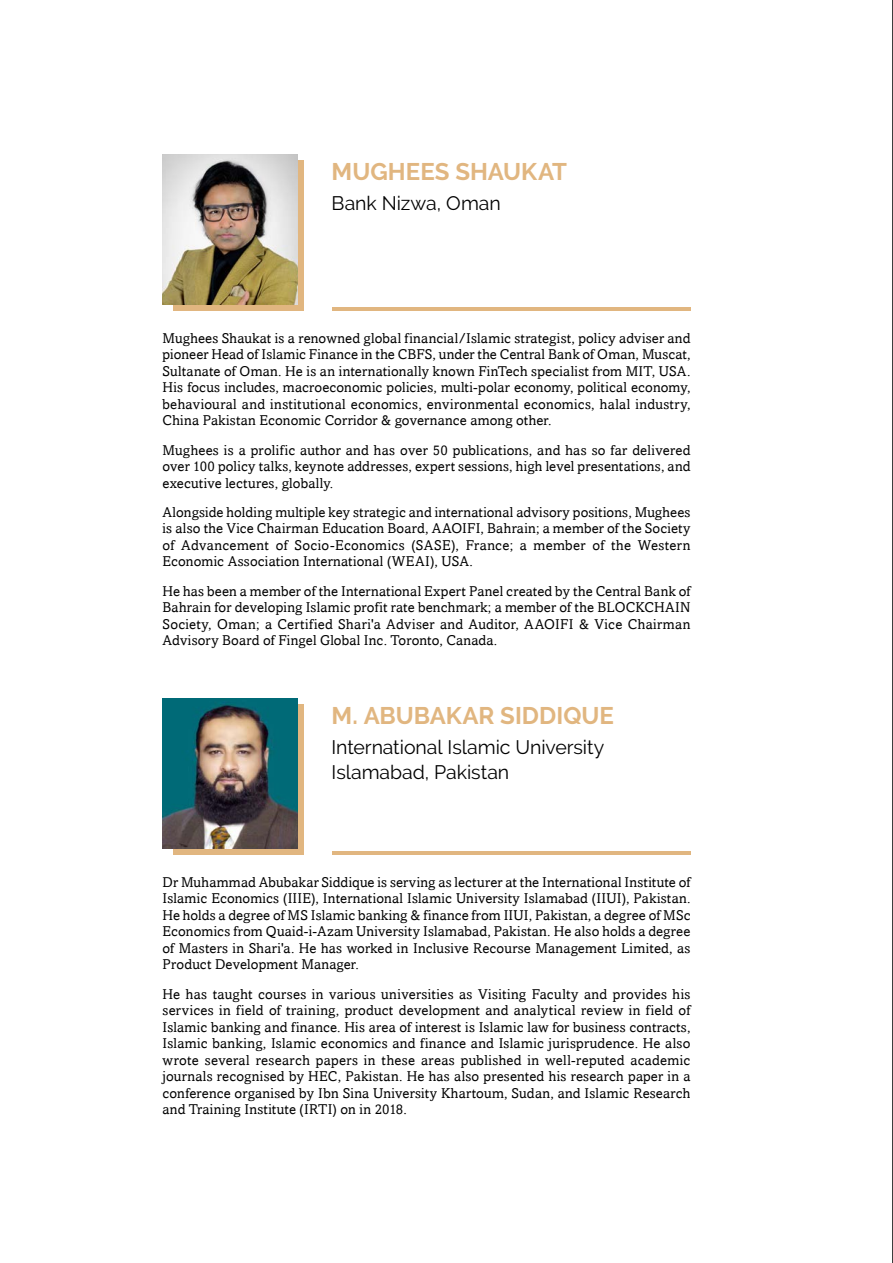
<style>
.page{position:relative;width:893px;height:1263px;background:#fff}
.page>*{position:absolute;margin:0;border:0;box-sizing:border-box;transform-origin:0 0}
.t1{font:700 24px "Raleway";color:#e1b680}
.t2{font:19.5px/25.5px "Raleway";letter-spacing:-.005em;color:#000}
.t3{font:14.25px/16.5px "Amasis";letter-spacing:.01em;color:#000;text-align:justify}
</style>
<div class="page">
<div style="left:173px;top:704px;width:130px;height:150px;background:#e1b680"></div>
<img style="left:162px;top:698px;width:136px;height:150px">
<hr style="left:332px;top:851px;width:358px;height:3px;background:#e1b680">
<div style="left:173px;top:160px;width:130px;height:150px;background:#e1b680"></div>
<img style="left:162px;top:154px;width:136px;height:150px">
<hr style="left:332px;top:307px;width:358px;height:3px;background:#e1b680">
<svg style="left:892px;top:0;width:1px;height:1263px"></svg>
<h1 class="t1" style="left:332px;top:158px;width:237px">MUGHEES SHAUKAT</h1>
<h2 class="t2" style="left:332px;top:190px;width:171px">Bank Nizwa, Oman</h2>
<p class="t3" style="left:162px;top:330px;width:529px">Mughees Shaukat is a renowned global financial/Islamic strategist, policy adviser and pioneer Head of Islamic Finance in the CBFS, under the Central Bank of Oman, Muscat, Sultanate of Oman. He is an internationally known FinTech specialist from MIT, USA.<br>His focus includes, macroeconomic policies, multi-polar economy, political economy, behavioural and institutional economics, environmental economics, halal industry, China Pakistan Economic Corridor &amp; governance among other.</p>
<p class="t3" style="left:162px;top:441px;width:529px">Mughees is a prolific author and has over 50 publications, and has so far delivered over 100 policy talks, keynote addresses, expert sessions, high level presentations, and executive lectures, globally.</p>
<p class="t3" style="left:162px;top:504px;width:529px">Alongside holding multiple key strategic and international advisory positions, Mughees is also the Vice Chairman Education Board, AAOIFI, Bahrain; a member of the Society of Advancement of Socio-Economics (SASE), France; a member of the Western Economic Association International (WEAI), USA.</p>
<p class="t3" style="left:162px;top:582px;width:530px">He has been a member of the International Expert Panel created by the Central Bank of Bahrain for developing Islamic profit rate benchmark; a member of the BLOCKCHAIN Society, Oman; a Certified Shari'a Adviser and Auditor, AAOIFI &amp; Vice Chairman Advisory Board of Fingel Global Inc. Toronto, Canada.</p>
<h1 class="t1" style="left:332px;top:702px;width:284px">M. ABUBAKAR SIDDIQUE</h1>
<h2 class="t2" style="left:332px;top:734px;width:274px">International Islamic University<br>Islamabad, Pakistan</h2>
<p class="t3" style="left:162px;top:873px;width:530px">Dr Muhammad Abubakar Siddique is serving as lecturer at the International Institute of Islamic Economics (IIIE), International Islamic University Islamabad (IIUI), Pakistan.<br>He holds a degree of MS Islamic banking &amp; finance from IIUI, Pakistan, a degree of MSc Economics from Quaid-i-Azam University Islamabad, Pakistan. He also holds a degree of Masters in Shari'a. He has worked in Inclusive Recourse Management Limited, as Product Development Manager.</p>
<p class="t3" style="left:162px;top:985px;width:530px">He has taught courses in various universities as Visiting Faculty and provides his services in field of training, product development and analytical review in field of Islamic banking and finance. His area of interest is Islamic law for business contracts, Islamic banking, Islamic economics and finance and Islamic jurisprudence. He also wrote several research papers in these areas published in well-reputed academic journals recognised by HEC, Pakistan. He has also presented his research paper in a conference organised by Ibn Sina University Khartoum, Sudan, and Islamic Research and Training Institute (IRTI) on in 2018.</p>
</div>
